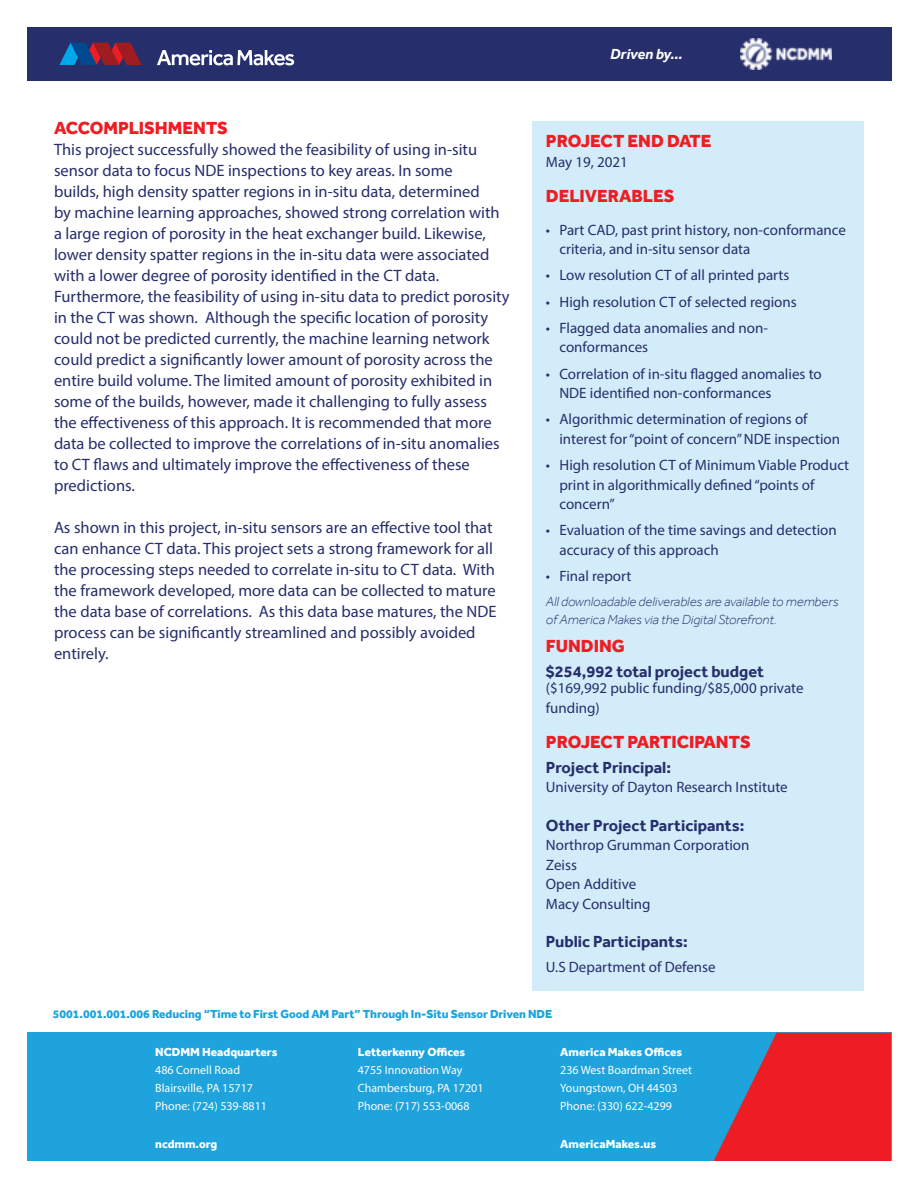
<style>
.page{position:relative;width:918px;height:1188px;background:#fff}
.page>*{position:absolute;margin:0;border:0;box-sizing:border-box;transform-origin:0 0}
.t1{font:800 18px "Effra";color:#ee1d23}
.t2{font:16.5px/21px "Myriad Pro";color:#262e6b}
.t3{font:700 16.5px "Effra";color:#262e6b}
.t4{font:15px/19.5px "Myriad Pro";color:#262e6b}
.t5{font:italic 700 15px "Effra";letter-spacing:-.005em;color:#fff}
.t6{font:italic 300 13.5px/18px "Effra";color:#262e6b}
.t7{font:12px/18px "Myriad Pro";color:#fff}
.t8{font:800 12px "Effra";color:#fff}
.t9{font:800 12px "Effra";letter-spacing:-.005em;color:#1ea3dc}
</style>
<div class="page">
<div style="left:27px;top:1033px;width:864px;height:128px;background:#1ea3dc"></div>
<svg style="left:714px;top:1033px;width:177px;height:128px"></svg>
<div style="left:27px;top:27px;width:864px;height:54px;background:#262e6b"></div>
<svg style="left:59px;top:43px;width:83px;height:22px"></svg>
<svg style="left:157px;top:50px;width:137px;height:15px"></svg>
<div style="left:532px;top:121px;width:332px;height:870px;background:#d3ecfa"></div>
<p class="t5" style="left:610px;top:49px;width:74px">Driven by...</p>
<p class="t1" style="left:54px;top:120px;width:175px">ACCOMPLISHMENTS</p>
<p class="t2" style="left:54px;top:140px;width:457px">This project successfully showed the feasibility of using in-situ sensor data to focus NDE inspections to key areas. In some<br>builds, high density spatter regions in in-situ data, determined<br>by machine learning approaches, showed strong correlation with a large region of porosity in the heat exchanger build. Likewise, lower density spatter regions in the in-situ data were associated with a lower degree of porosity identified in the CT data.<br>Furthermore, the feasibility of using in-situ data to predict porosity in the CT was shown. Although the specific location of porosity could not be predicted currently, the machine learning network could predict a significantly lower amount of porosity across the entire build volume. The limited amount of porosity exhibited in some of the builds, however, made it challenging to fully assess the effectiveness of this approach. It is recommended that more data be collected to improve the correlations of in-situ anomalies to CT flaws and ultimately improve the effectiveness of these predictions.</p>
<p class="t2" style="left:54px;top:518px;width:444px">As shown in this project, in-situ sensors are an effective tool that can enhance CT data. This project sets a strong framework for all the processing steps needed to correlate in-situ to CT data. With the framework developed, more data can be collected to mature the data base of correlations. As this data base matures, the NDE process can be significantly streamlined and possibly avoided entirely.</p>
<p class="t1" style="left:546px;top:134px;width:167px">PROJECT END DATE</p>
<p class="t4" style="left:546px;top:153px;width:83px">May 19, 2021</p>
<p class="t1" style="left:546px;top:188px;width:130px">DELIVERABLES</p>
<p class="t4" style="left:559px;top:221px;width:288px;text-indent:-14px">• Part CAD, past print history, non-conformance criteria, and in-situ sensor data</p>
<p class="t4" style="left:546px;top:267px;width:245px">• Low resolution CT of all printed parts</p>
<p class="t4" style="left:546px;top:293px;width:252px">• High resolution CT of selected regions</p>
<p class="t4" style="left:559px;top:319px;width:210px;text-indent:-14px">• Flagged data anomalies and non&shy;conformances</p>
<p class="t4" style="left:559px;top:365px;width:264px;text-indent:-14px">• Correlation of in-situ flagged anomalies to<br>NDE identified non-conformances</p>
<p class="t4" style="left:559px;top:411px;width:282px;text-indent:-14px">• Algorithmic determination of regions of interest for “point of concern” NDE inspection</p>
<p class="t4" style="left:559px;top:457px;width:291px;text-indent:-14px">• High resolution CT of Minimum Viable Product print in algorithmically defined “points of concern”</p>
<p class="t4" style="left:559px;top:522px;width:279px;text-indent:-14px">• Evaluation of the time savings and detection accuracy of this approach</p>
<p class="t4" style="left:546px;top:568px;width:87px">• Final report</p>
<p class="t6" style="left:546px;top:594px;width:294px">All downloadable deliverables are available to members of America Makes via the Digital Storefront.</p>
<p class="t1" style="left:546px;top:639px;width:80px">FUNDING</p>
<p class="t3" style="left:546px;top:665px;width:220px">$254,992 total project budget</p>
<p class="t4" style="left:546px;top:680px;width:259px">($169,992 public funding/$85,000 private funding)</p>
<p class="t1" style="left:546px;top:735px;width:206px">PROJECT PARTICIPANTS</p>
<p class="t3" style="left:546px;top:760px;width:127px">Project Principal:</p>
<p class="t4" style="left:546px;top:779px;width:243px">University of Dayton Research Institute</p>
<p class="t3" style="left:546px;top:818px;width:200px">Other Project Participants:</p>
<p class="t4" style="left:546px;top:836px;width:205px">Northrop Grumman Corporation<br>Zeiss<br>Open Additive<br>Macy Consulting</p>
<p class="t3" style="left:546px;top:934px;width:143px">Public Participants:</p>
<p class="t4" style="left:546px;top:958px;width:171px">U.S Department of Defense</p>
<p class="t9" style="left:53px;top:1009px;width:501px">5001.001.001.006 Reducing “Time to First Good AM Part” Through In-Situ Sensor Driven NDE</p>
<p class="t8" style="left:155px;top:1047px;width:124px">NCDMM Headquarters</p>
<p class="t7" style="left:155px;top:1062px;width:113px">486 Cornell Road<br>Blairsville, PA 15717<br>Phone: (724) 539-8811</p>
<p class="t8" style="left:155px;top:1139px;width:64px">ncdmm.org</p>
<p class="t8" style="left:358px;top:1045px;width:109px">Letterkenny Offices</p>
<p class="t7" style="left:358px;top:1062px;width:127px">4755 Innovation Way<br>Chambersburg, PA 17201<br>Phone: (717) 553-0068</p>
<p class="t8" style="left:560px;top:1045px;width:124px">America Makes Offices</p>
<p class="t7" style="left:560px;top:1062px;width:133px">236 West Boardman Street<br>Youngstown, OH 44503<br>Phone: (330) 622-4299</p>
<p class="t8" style="left:560px;top:1139px;width:98px">AmericaMakes.us</p>
</div>
